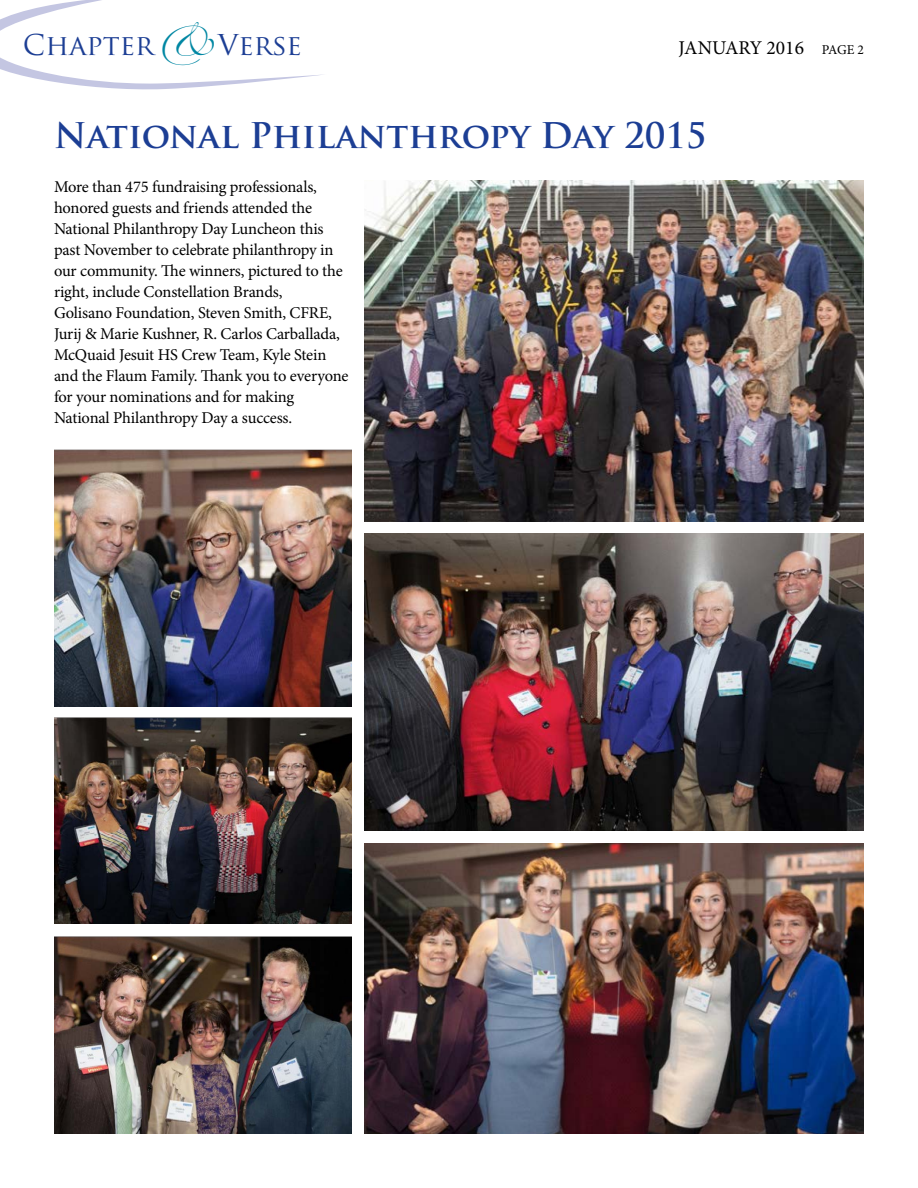
<style>
.page{position:relative;width:918px;height:1188px;background:#fff}
.page>*{position:absolute;margin:0;border:0;box-sizing:border-box;transform-origin:0 0}
.t1{font:700 34.5px "Trajan Pro";color:#1c3e94}
.t2{font:27.9px "Trajan Pro";color:#1c3e94}
.t3{font:19.5px "Minion Pro";color:#000}
.t4{font:16.5px/21px "Minion Pro";letter-spacing:-.015em;color:#000}
.s1{font-family:"Zapfino";color:#0087a3}
.s2{font-size:13.5px}
</style>
<div class="page">
<img style="left:364px;top:180px;width:500px;height:341px">
<svg style="left:0;top:0;width:323px;height:90px"></svg>
<img style="left:364px;top:844px;width:500px;height:290px">
<img style="left:54px;top:936px;width:297px;height:198px">
<img style="left:54px;top:449px;width:297px;height:257px">
<img style="left:364px;top:534px;width:500px;height:297px">
<img style="left:54px;top:718px;width:297px;height:205px">
<h2 class="t2" style="left:23px;top:27px;width:280px">Chapter<span class="s1">&amp;</span>Verse</h2>
<p class="t3" style="left:679px;top:35px;width:187px">JANUARY 2016 <span class="s2">PAGE 2</span></p>
<h1 class="t1" style="left:54px;top:114px;width:654px">National Philanthropy Day 2015</h1>
<p class="t4" style="left:54px;top:177px;width:296px">More than 475 fundraising professionals, honored guests and friends attended the National Philanthropy Day Luncheon this past November to celebrate philanthropy in our community. The winners, pictured to the right, include Constellation Brands,<br>Golisano Foundation, Steven Smith, CFRE, Jurij &amp; Marie Kushner, R. Carlos Carballada, McQuaid Jesuit HS Crew Team, Kyle Stein and the Flaum Family. Thank you to everyone for your nominations and for making National Philanthropy Day a success.</p>
</div>
